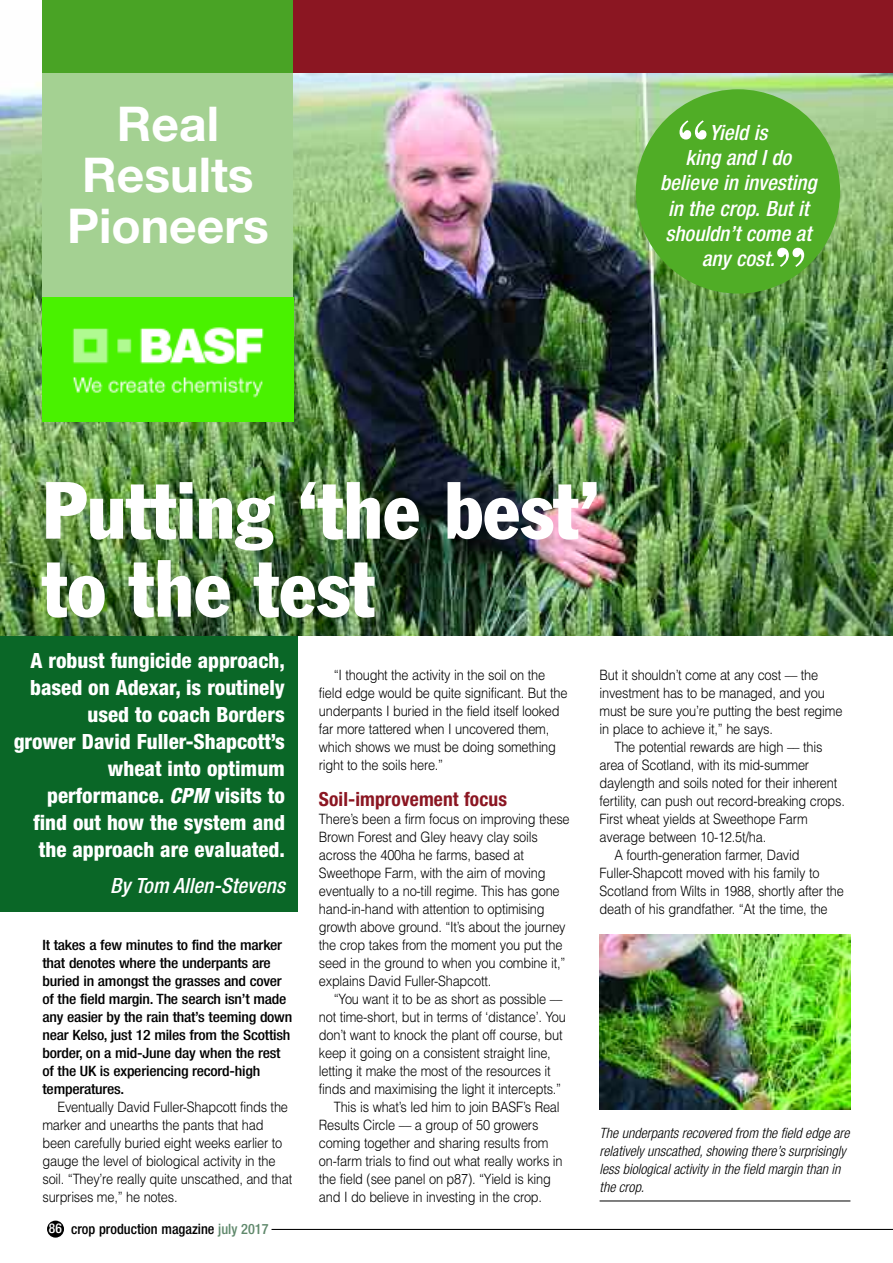
<style>
.page{position:relative;width:893px;height:1263px;background:#fff}
.page>*{position:absolute;margin:0;border:0;box-sizing:border-box;transform-origin:0 0}
.t1{font:condensed 79.5px/78px "Franklin Gothic";color:#fff}
.t2{font:700 58.95px "Bodoni BT";color:#fff}
.t3{font:700 48px/51px "Helvetica Neue";color:#fff;text-align:center}
.t4{font:800 condensed 21px/27px "Helvetica Neue";color:#fff;text-align:right}
.t5{font:italic 500 condensed 21px/25.2px "Helvetica Neue";color:#fff;text-align:center}
.t6{font:700 condensed 19.5px "Helvetica Neue";letter-spacing:.005em;color:#8b1622}
.t7{font:300 14.25px/18px "Helvetica";letter-spacing:-.015em;color:#000;scale:.9 1}
.t8{font:500 condensed 14.25px/18px "Helvetica Neue";letter-spacing:-.015em;color:#000;scale:1.1 1}
.t9{font:italic 300 condensed 14.25px/18px "Helvetica Neue";color:#000}
.t10{font:500 condensed 14.25px "Helvetica Neue";letter-spacing:-.015em;color:#000}
.s1{font-style:italic}
.s2{font-size:13.5px;color:#fff}
.s3{color:#60896c}
</style>
<div class="page">
<div style="left:47px;top:1220px;width:17px;height:17px;background:#000;border-radius:50%"></div>
<hr style="left:272px;top:1229px;width:621px;height:1px;background:#000">
<div style="left:0;top:635px;width:298px;height:276px;background:#0a6727"></div>
<img style="left:0;top:11px;width:893px;height:625px">
<div style="left:636px;top:89px;width:204px;height:205px;background:#50ad26;border-radius:50%"></div>
<div style="left:43px;top:56px;width:250px;height:242px;background:#a4d192"></div>
<img style="left:43px;top:298px;width:250px;height:124px">
<div style="left:43px;top:0;width:250px;height:72px;background:#49a325"></div>
<div style="left:293px;top:0;width:600px;height:72px;background:#8b1622"></div>
<hr style="left:600px;top:1200px;width:250px;height:1px;background:#000">
<img style="left:600px;top:934px;width:250px;height:176px">
<h3 class="t3" style="left:67px;top:103px;width:203px">Real<br>Results<br>Pioneers</h3>
<h2 class="t2" style="left:676px;top:121px;width:35px">“</h2>
<h3 class="t5" style="left:660px;top:122px;width:158px">Yield is<br>king and I do believe in investing in the crop. But it shouldn’t come at any cost.</h3>
<h2 class="t2" style="left:774px;top:249px;width:35px">”</h2>
<h1 class="t1" style="left:43px;top:477px;width:559px">Putting ‘the best’ to the test</h1>
<h3 class="t4" style="left:14px;top:649px;width:273px">A robust fungicide approach, based on Adexar, is routinely used to coach Borders<br>grower David Fuller-Shapcott’s wheat into optimum performance. <span class="s1">CPM</span> visits to find out how the system and the approach are evaluated.</h3>
<h3 class="t5" style="left:110px;top:874px;width:176px">By Tom Allen-Stevens</h3>
<p class="t8" style="left:43px;top:937px;width:228px">It takes a few minutes to find the marker that denotes where the underpants are buried in amongst the grasses and cover of the field margin. The search isn’t made any easier by the rain that’s teeming down near Kelso, just 12 miles from the Scottish border, on a mid-June day when the rest of the UK is experiencing record-high temperatures.</p>
<p class="t7" style="left:43px;top:1098px;width:279px;text-indent:15px">Eventually David Fuller-Shapcott finds the marker and unearths the pants that had been carefully buried eight weeks earlier to gauge the level of biological activity in the soil. “They’re really quite unscathed, and that surprises me,” he notes.</p>
<p class="t10" style="left:49px;top:1224px;width:221px"><span class="s2">86</span> crop production magazine <span class="s3">july 2017</span></p>
<p class="t7" style="left:319px;top:666px;width:278px;text-indent:15px">“I thought the activity in the soil on the field edge would be quite significant. But the underpants I buried in the field itself looked far more tattered when I uncovered them, which shows we must be doing something right to the soils here.”</p>
<h3 class="t6" style="left:319px;top:792px;width:190px">Soil-improvement focus</h3>
<p class="t7" style="left:319px;top:810px;width:280px">There’s been a firm focus on improving these Brown Forest and Gley heavy clay soils across the 400ha he farms, based at Sweethope Farm, with the aim of moving eventually to a no-till regime. This has gone hand-in-hand with attention to optimising growth above ground. “It’s about the journey the crop takes from the moment you put the seed in the ground to when you combine it,” explains David Fuller-Shapcott.</p>
<p class="t7" style="left:334px;top:990px;width:256px">“You want it to be as short as possible ––</p>
<p class="t7" style="left:319px;top:1008px;width:276px">not time-short, but in terms of ‘distance’. You</p>
<p class="t7" style="left:319px;top:1026px;width:272px">don’t want to knock the plant off course, but</p>
<p class="t7" style="left:319px;top:1044px;width:259px">keep it going on a consistent straight line,</p>
<p class="t7" style="left:319px;top:1062px;width:259px">letting it make the most of the resources it</p>
<p class="t7" style="left:319px;top:1080px;width:271px">finds and maximising the light it intercepts.”</p>
<p class="t7" style="left:334px;top:1098px;width:252px">This is what’s led him to join BASF’s Real</p>
<p class="t7" style="left:319px;top:1116px;width:245px">Results Circle –– a group of 50 growers</p>
<p class="t7" style="left:319px;top:1134px;width:256px">coming together and sharing results from</p>
<p class="t7" style="left:319px;top:1152px;width:272px">on-farm trials to find out what really works in</p>
<p class="t7" style="left:319px;top:1170px;width:259px">the field (see panel on p87). “Yield is king</p>
<p class="t7" style="left:319px;top:1188px;width:250px">and I do believe in investing in the crop.</p>
<p class="t7" style="left:600px;top:666px;width:271px">But it shouldn’t come at any cost –– the investment has to be managed, and you must be sure you’re putting the best regime in place to achieve it,” he says.</p>
<p class="t7" style="left:614px;top:738px;width:233px">The potential rewards are high –– this</p>
<p class="t7" style="left:600px;top:756px;width:234px">area of Scotland, with its mid-summer</p>
<p class="t7" style="left:600px;top:774px;width:266px">daylength and soils noted for their inherent</p>
<p class="t7" style="left:600px;top:792px;width:274px">fertility, can push out record-breaking crops.</p>
<p class="t7" style="left:600px;top:810px;width:233px">First wheat yields at Sweethope Farm</p>
<p class="t7" style="left:600px;top:828px;width:187px">average between 10-12.5t/ha.</p>
<p class="t7" style="left:614px;top:846px;width:207px">A fourth-generation farmer, David</p>
<p class="t7" style="left:600px;top:864px;width:246px">Fuller-Shapcott moved with his family to</p>
<p class="t7" style="left:600px;top:882px;width:273px">Scotland from Wilts in 1988, shortly after the</p>
<p class="t7" style="left:600px;top:900px;width:255px">death of his grandfather. “At the time, the</p>
<p class="t9" style="left:600px;top:1125px;width:252px">The underpants recovered from the field edge are relatively unscathed, showing there’s surprisingly less biological activity in the field margin than in the crop.</p>
</div>
